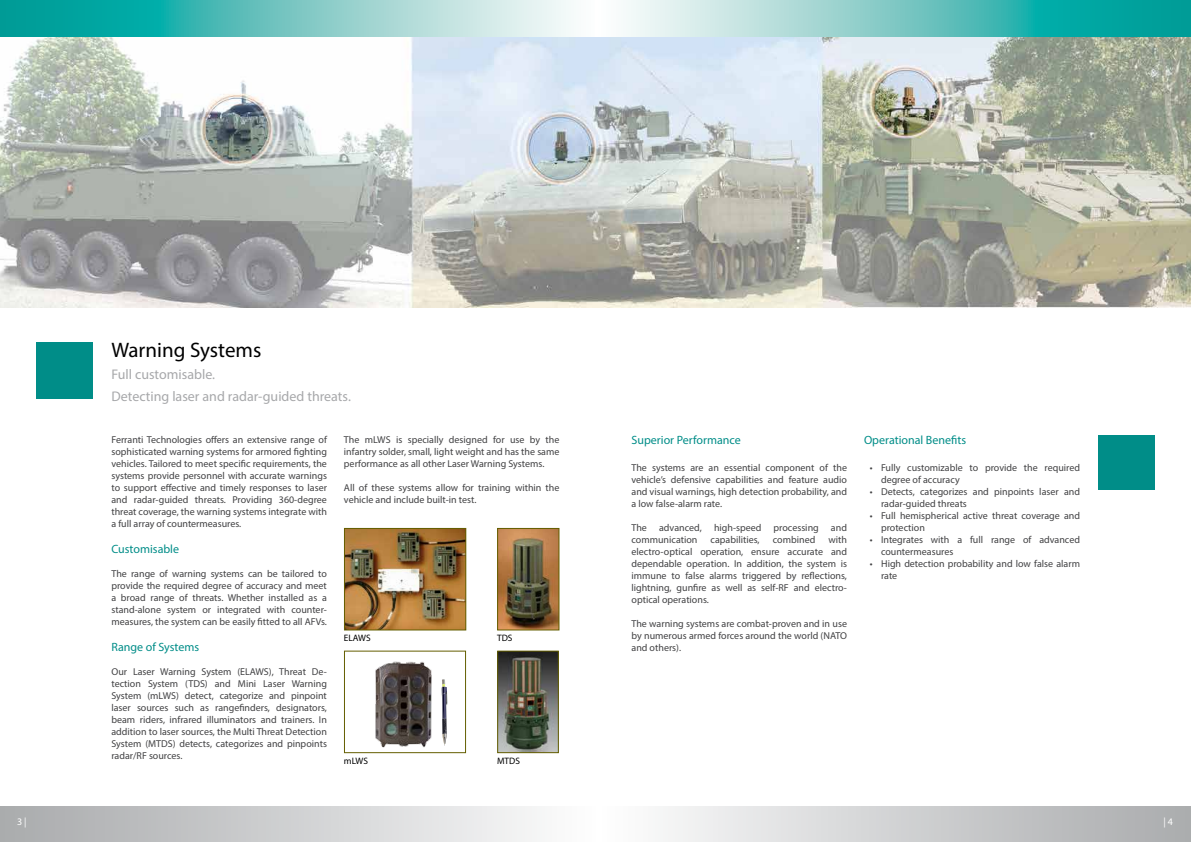
<style>
.page{position:relative;width:1191px;height:842px;background:#fff}
.page>*{position:absolute;margin:0;border:0;box-sizing:border-box;transform-origin:0 0}
.t1{font:21px "Myriad Pro";color:#000}
.t2{font:14px/21.7px "Myriad Pro";color:#a7a8aa}
.t3{font:12px "Myriad Pro";color:#008d88}
.t4{font:10px/12px "Myriad Pro";color:#414143;text-align:justify}
.t5{font:10px "Myriad Pro";color:#fff}
.t6{font:9.3px "Myriad Pro";color:#000}
</style>
<div class="page">
<img style="left:0;top:37px;width:1191px;height:271px">
<img style="left:499px;top:530px;width:58px;height:98px">
<div style="left:497px;top:528px;width:62px;height:102px;border:1px solid #645e00"></div>
<img style="left:499px;top:653px;width:58px;height:98px">
<div style="left:497px;top:651px;width:62px;height:102px;border:1px solid #645e00"></div>
<img style="left:346px;top:530px;width:118px;height:98px">
<div style="left:344px;top:528px;width:122px;height:102px;border:1px solid #645e00"></div>
<div style="left:344px;top:651px;width:122px;height:102px;border:1px solid #645e00"></div>
<img style="left:375px;top:661px;width:57px;height:87px">
<svg style="left:442px;top:679px;width:6px;height:67px"></svg>
<div style="left:0;top:806px;width:597px;height:36px;background:linear-gradient(to right,#a7a9ab,#fdfdfd)"></div>
<div style="left:597px;top:806px;width:594px;height:36px;background:linear-gradient(to right,#fefefe,#a8aaac)"></div>
<div style="left:36px;top:342px;width:57px;height:56px;background:#008d88"></div>
<div style="left:1098px;top:435px;width:56px;height:55px;background:#008d88"></div>
<svg style="left:0;top:0;width:571px;height:36px;background:#6cc6c2"></svg>
<svg style="left:626px;top:0;width:565px;height:36px;background:#6ec7c3"></svg>
<h1 class="t1" style="left:111px;top:337px;width:152px">Warning Systems</h1>
<h2 class="t2" style="left:111px;top:363px;width:241px">Full customisable.<br>Detecting laser and radar-guided threats.</h2>
<p class="t4" style="left:111px;top:433px;width:217px">Ferranti Technologies offers an extensive range of sophisticated warning systems for armored fighting vehicles. Tailored to meet specific requirements, the systems provide personnel with accurate warnings to support effective and timely responses to laser and radar-guided threats. Providing 360-degree threat coverage, the warning systems integrate with a full array of countermeasures.</p>
<p class="t3" style="left:111px;top:542px;width:69px">Customisable</p>
<p class="t4" style="left:111px;top:567px;width:217px">The range of warning systems can be tailored to provide the required degree of accuracy and meet a broad range of threats. Whether installed as a stand-alone system or integrated with counter&shy;measures, the system can be easily fitted to all AFVs.</p>
<p class="t3" style="left:111px;top:640px;width:89px">Range of Systems</p>
<p class="t4" style="left:111px;top:666px;width:217px">Our Laser Warning System (ELAWS), Threat De&shy;tection System (TDS) and Mini Laser Warning System (mLWS) detect, categorize and pinpoint laser sources such as rangefinders, designators, beam riders, infrared illuminators and trainers. In addition to laser sources, the Multi Threat Detection System (MTDS) detects, categorizes and pinpoints radar/RF sources.</p>
<p class="t4" style="left:344px;top:433px;width:217px">The mLWS is specially designed for use by the infantry solder, small, light weight and has the same performance as all other Laser Warning Systems.</p>
<p class="t4" style="left:344px;top:481px;width:217px">All of these systems allow for training within the vehicle and include built-in test.</p>
<p class="t6" style="left:344px;top:632px;width:28px">ELAWS</p>
<p class="t6" style="left:497px;top:632px;width:17px">TDS</p>
<p class="t6" style="left:344px;top:755px;width:26px">mLWS</p>
<p class="t6" style="left:497px;top:755px;width:24px">MTDS</p>
<p class="t3" style="left:631px;top:433px;width:111px">Superior Performance</p>
<p class="t4" style="left:631px;top:461px;width:217px">The systems are an essential component of the vehicle’s defensive capabilities and feature audio and visual warnings, high detection probability, and a low false-alarm rate.</p>
<p class="t4" style="left:631px;top:521px;width:217px">The advanced, high-speed processing and communication</p>
<p class="t4" style="left:631px;top:533px;width:217px;text-indent:197px">with electro-optical operation, ensure accurate and dependable operation. In addition, the system is immune to false alarms triggered by reflections, lightning, gunfire as well as self-RF and electro&shy;optical operations.</p>
<p class="t4" style="left:631px;top:617px;width:217px">The warning systems are combat-proven and in use by numerous armed forces around the world (NATO and others).</p>
<p class="t4" style="left:710px;top:533px;width:51px">capabilities,</p>
<p class="t4" style="left:773px;top:533px;width:44px">combined</p>
<p class="t3" style="left:864px;top:433px;width:104px">Operational Benefits</p>
<p class="t4" style="left:881px;top:461px;width:200px;text-indent:-11px">• Fully customizable to provide the required degree of accuracy</p>
<p class="t4" style="left:881px;top:485px;width:200px;text-indent:-11px">• Detects, categorizes and pinpoints laser and radar-guided threats</p>
<p class="t4" style="left:881px;top:509px;width:200px;text-indent:-11px">• Full hemispherical active threat coverage and protection</p>
<p class="t4" style="left:881px;top:533px;width:200px;text-indent:-11px">• Integrates with a full range of advanced countermeasures</p>
<p class="t4" style="left:881px;top:557px;width:200px;text-indent:-11px">• High detection probability and low false alarm rate</p>
<p class="t5" style="left:17px;top:815px;width:11px">3 |</p>
<p class="t5" style="left:1163px;top:815px;width:11px">| 4</p>
</div>
